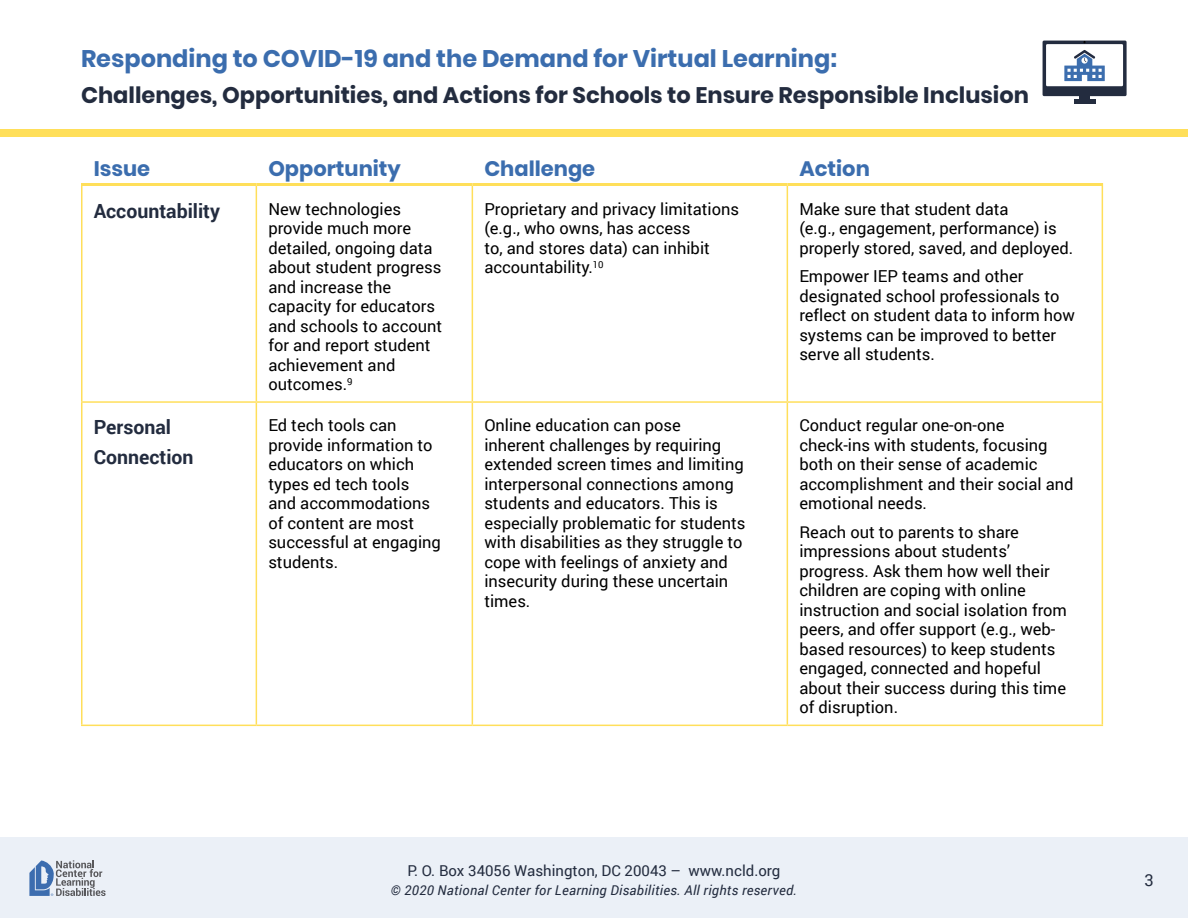
<style>
.page{position:relative;width:1188px;height:918px;background:#fff}
.page>*{position:absolute;margin:0;border:0;box-sizing:border-box;transform-origin:0 0}
.t1{font:700 24px "Poppins";color:#3b6dae}
.t2{font:700 22.5px "Poppins";color:#232c3f}
.t3{font:700 21px "Poppins";color:#3b6dae}
.t4{font:700 19.5px/30px "Roboto";color:#232c3f}
.t5{font:16.5px/19.5px "Roboto";color:#000}
.t6{font:16.5px "Roboto";color:#232c3f}
.t7{font:15px "Roboto";color:#232c3f}
.t8{font:italic 13.5px "Roboto";letter-spacing:.02em;color:#232c3f}
</style>
<div class="page">
<div style="left:0;top:837px;width:1188px;height:81px;background:#ebf0f7"></div>
<svg style="left:29px;top:860px;width:77px;height:36px"></svg>
<div style="left:1074px;top:99px;width:21px;height:5px;background:#232c3f"></div>
<hr style="left:1079px;top:95px;width:11px;height:4px;background:#232c3f">
<svg style="left:1043px;top:41px;width:84px;height:55px"></svg>
<div style="left:0;top:130px;width:1188px;height:7px;background:#ffdf5a"></div>
<hr style="left:81px;top:183px;width:175px;height:3px;background:#ffdf5a">
<hr style="left:256px;top:183px;width:216px;height:3px;background:#ffdf5a">
<hr style="left:472px;top:183px;width:315px;height:3px;background:#ffdf5a">
<hr style="left:787px;top:183px;width:316px;height:3px;background:#ffdf5a">
<hr style="left:81px;top:186px;width:1px;height:215px;background:#ffdf5a">
<hr style="left:256px;top:186px;width:1px;height:215px;background:#ffdf5a">
<hr style="left:472px;top:186px;width:1px;height:215px;background:#ffdf5a">
<hr style="left:787px;top:186px;width:1px;height:215px;background:#ffdf5a">
<hr style="left:1102px;top:186px;width:1px;height:215px;background:#ffdf5a">
<hr style="left:81px;top:401px;width:175px;height:2px;background:#ffdf5a">
<hr style="left:81px;top:403px;width:1px;height:322px;background:#ffdf5a">
<hr style="left:256px;top:401px;width:216px;height:2px;background:#ffdf5a">
<hr style="left:256px;top:403px;width:1px;height:322px;background:#ffdf5a">
<hr style="left:472px;top:401px;width:315px;height:2px;background:#ffdf5a">
<hr style="left:472px;top:403px;width:1px;height:322px;background:#ffdf5a">
<hr style="left:787px;top:401px;width:316px;height:2px;background:#ffdf5a">
<hr style="left:787px;top:403px;width:1px;height:322px;background:#ffdf5a">
<hr style="left:1102px;top:403px;width:1px;height:322px;background:#ffdf5a">
<hr style="left:81px;top:725px;width:175px;height:1px;background:#ffdf5a">
<hr style="left:256px;top:725px;width:216px;height:1px;background:#ffdf5a">
<hr style="left:472px;top:725px;width:315px;height:1px;background:#ffdf5a">
<hr style="left:787px;top:725px;width:316px;height:1px;background:#ffdf5a">
<h1 class="t1" style="left:81px;top:45px;width:758px">Responding to COVID-19 and the Demand for Virtual Learning:</h1>
<h2 class="t2" style="left:81px;top:82px;width:950px">Challenges, Opportunities, and Actions for Schools to Ensure Responsible Inclusion</h2>
<p class="t3" style="left:94px;top:156px;width:58px">Issue</p>
<p class="t3" style="left:268px;top:156px;width:134px">Opportunity</p>
<p class="t3" style="left:484px;top:156px;width:112px">Challenge</p>
<p class="t3" style="left:799px;top:156px;width:72px">Action</p>
<p class="t4" style="left:94px;top:195px;width:128px">Accountability</p>
<p class="t5" style="left:268px;top:198px;width:175px">New technologies provide much more detailed, ongoing data about student progress and increase the capacity for educators and schools to account for and report student achievement and outcomes.<sup>9</sup></p>
<p class="t5" style="left:484px;top:198px;width:256px">Proprietary and privacy limitations (e.g., who owns, has access<br>to, and stores data) can inhibit accountability.<sup>10</sup></p>
<p class="t5" style="left:799px;top:198px;width:276px">Make sure that student data<br>(e.g., engagement, performance) is properly stored, saved, and deployed.</p>
<p class="t5" style="left:799px;top:266px;width:277px">Empower IEP teams and other designated school professionals to reflect on student data to inform how systems can be improved to better serve all students.</p>
<p class="t4" style="left:94px;top:412px;width:101px">Personal<br>Connection</p>
<p class="t5" style="left:268px;top:415px;width:174px">Ed tech tools can provide information to educators on which types ed tech tools and accommodations of content are most successful at engaging students.</p>
<p class="t5" style="left:484px;top:415px;width:263px">Online education can pose inherent challenges by requiring extended screen times and limiting interpersonal connections among students and educators. This is especially problematic for students with disabilities as they struggle to cope with feelings of anxiety and insecurity during these uncertain times.</p>
<p class="t5" style="left:799px;top:415px;width:276px">Conduct regular one-on-one check-ins with students, focusing both on their sense of academic accomplishment and their social and emotional needs.</p>
<p class="t5" style="left:799px;top:522px;width:269px">Reach out to parents to share impressions about students’ progress. Ask them how well their children are coping with online instruction and social isolation from peers, and offer support (e.g., web&shy;based resources) to keep students engaged, connected and hopeful about their success during this time of disruption.</p>
<p class="t7" style="left:408px;top:860px;width:374px">P. O. Box 34056 Washington, DC 20043 – www.ncld.org</p>
<p class="t8" style="left:391px;top:881px;width:408px">© 2020 National Center for Learning Disabilities. All rights reserved.</p>
<p class="t6" style="left:1144px;top:868px;width:11px">3</p>
</div>
